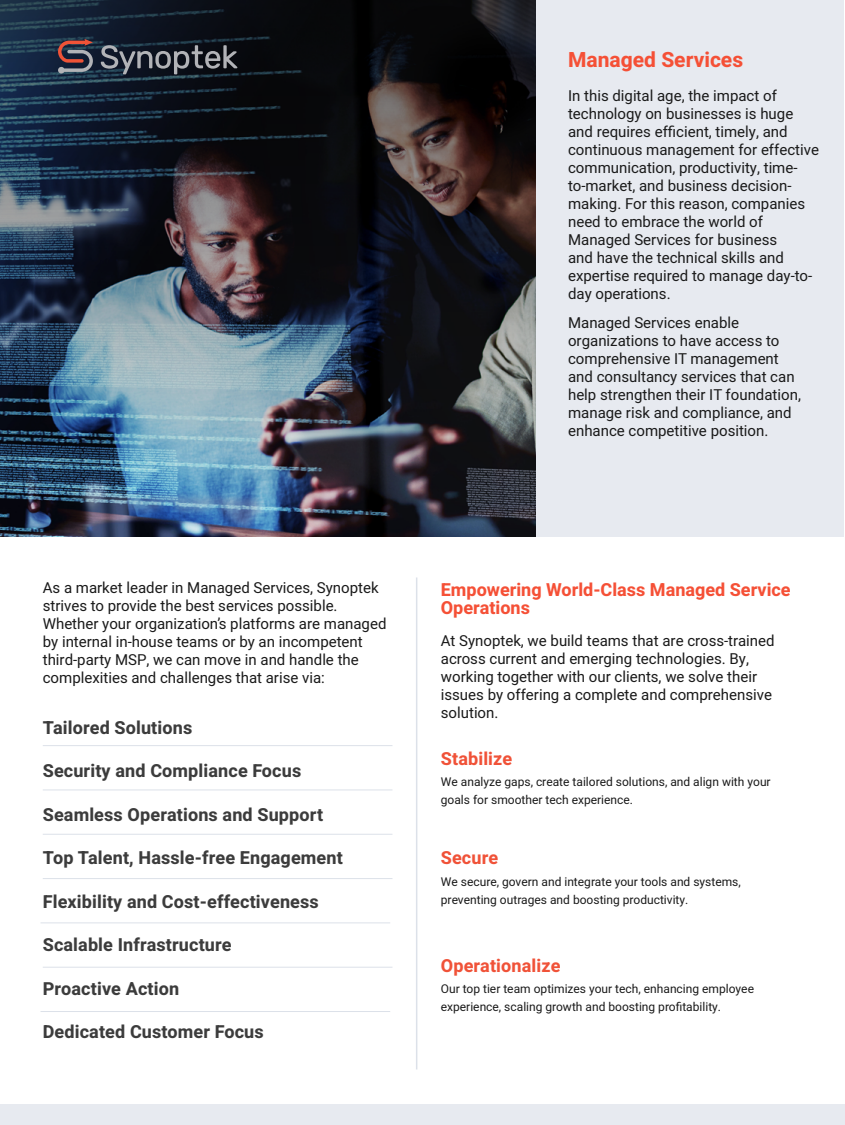
<style>
.page{position:relative;width:845px;height:1125px;background:#fff}
.page>*{position:absolute;margin:0;border:0;box-sizing:border-box;transform-origin:0 0}
.t1{font:700 21px "Heebo";color:#f55036}
.t2{font:700 18px "Heebo";letter-spacing:.005em;color:#3c3c3c}
.t3{font:700 18px/18px "Heebo";color:#f55036}
.t4{font:700 18px "Heebo";letter-spacing:.005em;color:#f05238}
.t5{font:15px/18px "Heebo";color:#1a1a1a}
.t6{font:12px/18px "Heebo";color:#1a1a1a}
</style>
<div class="page">
<img style="left:0;top:0;width:536px;height:536px">
<div style="left:536px;top:0;width:308px;height:537px;background:#e7eaf0"></div>
<svg style="left:58px;top:39px;width:35px;height:35px"></svg>
<svg style="left:101px;top:45px;width:136px;height:29px;background:#3c404a"></svg>
<div style="left:0;top:1104px;width:844px;height:21px;background:#e7eaf0"></div>
<hr style="left:416px;top:578px;width:1px;height:492px;background:#dce1e9">
<hr style="left:43px;top:745px;width:349px;height:1px;background:#dce1e9">
<hr style="left:43px;top:790px;width:349px;height:1px;background:#dce1e9">
<hr style="left:43px;top:834px;width:349px;height:1px;background:#dce1e9">
<hr style="left:43px;top:878px;width:349px;height:1px;background:#dce1e9">
<hr style="left:40px;top:923px;width:350px;height:1px;background:#dce1e9">
<hr style="left:43px;top:967px;width:349px;height:1px;background:#dce1e9">
<hr style="left:40px;top:1011px;width:350px;height:1px;background:#dce1e9">
<h1 class="t1" style="left:568px;top:45px;width:177px">Managed Services</h1>
<p class="t5" style="left:568px;top:87px;width:252px">In this digital age, the impact of technology on businesses is huge and requires efficient, timely, and continuous management for effective communication, productivity, time&shy;to-market, and business decision&shy;making. For this reason, companies need to embrace the world of<br>Managed Services for business<br>and have the technical skills and expertise required to manage day-to&shy;day operations.</p>
<p class="t5" style="left:568px;top:313px;width:234px">Managed Services enable organizations to have access to comprehensive IT management and consultancy services that can help strengthen their IT foundation, manage risk and compliance, and enhance competitive position.</p>
<p class="t5" style="left:43px;top:579px;width:345px">As a market leader in Managed Services, Synoptek strives to provide the best services possible.<br>Whether your organization’s platforms are managed by internal in-house teams or by an incompetent third-party MSP, we can move in and handle the complexities and challenges that arise via:</p>
<p class="t3" style="left:441px;top:581px;width:351px">Empowering World-Class Managed Service<br>Operations</p>
<p class="t5" style="left:441px;top:632px;width:335px">At Synoptek, we build teams that are cross-trained across current and emerging technologies. By, working together with our clients, we solve their issues by offering a complete and comprehensive solution.</p>
<p class="t2" style="left:43px;top:715px;width:151px">Tailored Solutions</p>
<p class="t2" style="left:43px;top:758px;width:260px">Security and Compliance Focus</p>
<p class="t2" style="left:43px;top:802px;width:282px">Seamless Operations and Support</p>
<p class="t2" style="left:43px;top:845px;width:301px">Top Talent, Hassle-free Engagement</p>
<p class="t2" style="left:43px;top:889px;width:277px">Flexibility and Cost-effectiveness</p>
<p class="t2" style="left:43px;top:932px;width:190px">Scalable Infrastructure</p>
<p class="t2" style="left:43px;top:976px;width:138px">Proactive Action</p>
<p class="t2" style="left:43px;top:1019px;width:222px">Dedicated Customer Focus</p>
<p class="t4" style="left:441px;top:746px;width:73px">Stabilize</p>
<p class="t6" style="left:441px;top:773px;width:331px">We analyze gaps, create tailored solutions, and align with your goals for smoother tech experience.</p>
<p class="t4" style="left:441px;top:845px;width:59px">Secure</p>
<p class="t6" style="left:441px;top:873px;width:301px">We secure, govern and integrate your tools and systems, preventing outrages and boosting productivity.</p>
<p class="t4" style="left:441px;top:953px;width:121px">Operationalize</p>
<p class="t6" style="left:441px;top:980px;width:315px">Our top tier team optimizes your tech, enhancing employee experience, scaling growth and boosting profitability.</p>
</div>
